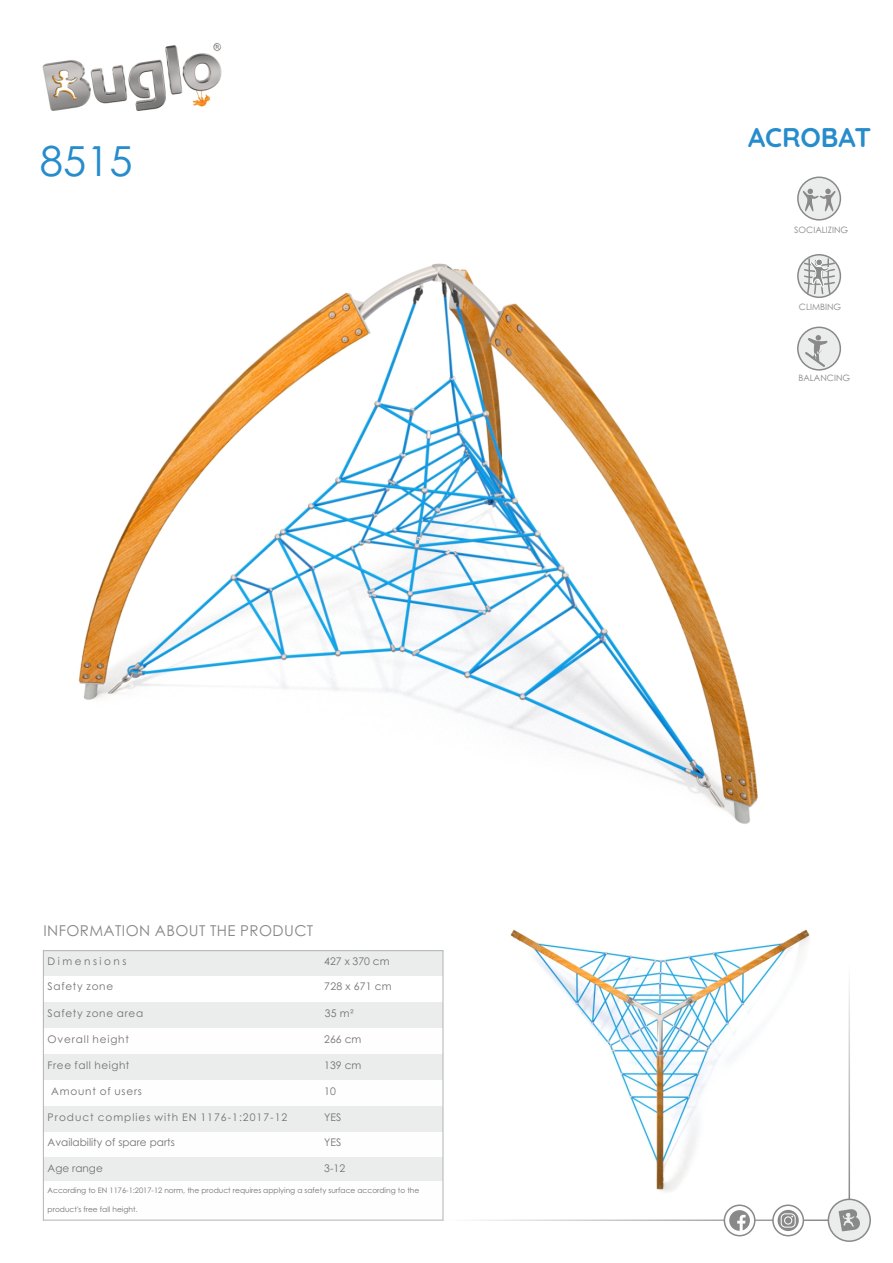
<style>
.page{position:relative;width:893px;height:1263px;background:#fff}
.page>*{position:absolute;margin:0;border:0;box-sizing:border-box;transform-origin:0 0}
.t1{font:41.4px "Century Gothic";color:#278ccc}
.t2{font:700 27px "Quicksand";letter-spacing:-.005em;color:#278ccc}
.t3{font:15px "Century Gothic";letter-spacing:.03em;color:#898989}
.t4{font:10.5px "Century Gothic";letter-spacing:.065em;color:#727271}
.t5{font:10.5px "Century Gothic";letter-spacing:.095em;color:#727271}
.t6{font:10.5px "Century Gothic";color:#727271}
.t7{font:10.5px "Century Gothic";letter-spacing:.235em;color:#727271}
.t8{font:8.7px "Century Gothic";color:#898989}
.t9{font:7.5px "Century Gothic";color:#727271}
</style>
<div class="page">
<svg style="left:797px;top:177px;width:44px;height:44px"></svg>
<svg style="left:803px;top:189px;width:32px;height:22px"></svg>
<hr style="left:443px;top:1219px;width:386px;height:2px;background:#898989">
<img style="left:42px;top:43px;width:180px;height:68px">
<div style="left:828px;top:1198px;width:43px;height:44px;background:#ebecec;border:2px solid #898989;border-radius:50%"></div>
<svg style="left:839px;top:1209px;width:21px;height:22px"></svg>
<svg style="left:724px;top:1204px;width:31px;height:32px"></svg>
<svg style="left:729px;top:1210px;width:21px;height:21px"></svg>
<svg style="left:772px;top:1204px;width:32px;height:32px"></svg>
<svg style="left:778px;top:1210px;width:21px;height:21px"></svg>
<svg style="left:781px;top:1213px;width:15px;height:14px"></svg>
<hr style="left:848px;top:963px;width:2px;height:236px;background:#898989">
<svg style="left:797px;top:254px;width:44px;height:44px"></svg>
<svg style="left:803px;top:257px;width:33px;height:39px"></svg>
<div style="left:816px;top:259px;width:7px;height:7px;background:#898989;border:1px solid #fff;border-radius:50%"></div>
<div style="left:43px;top:951px;width:277px;height:25px;background:#ebecec"></div>
<div style="left:320px;top:951px;width:123px;height:25px;background:#ebecec"></div>
<div style="left:43px;top:1002px;width:277px;height:26px;background:#ebecec"></div>
<div style="left:320px;top:1002px;width:123px;height:26px;background:#ebecec"></div>
<div style="left:43px;top:1054px;width:277px;height:26px;background:#ebecec"></div>
<div style="left:320px;top:1054px;width:123px;height:26px;background:#ebecec"></div>
<div style="left:43px;top:1106px;width:277px;height:26px;background:#ebecec"></div>
<div style="left:320px;top:1106px;width:123px;height:26px;background:#ebecec"></div>
<div style="left:43px;top:1158px;width:277px;height:23px;background:#ebecec"></div>
<div style="left:320px;top:1158px;width:123px;height:23px;background:#ebecec"></div>
<hr style="left:43px;top:950px;width:1px;height:270px;background:#b2b3b3">
<hr style="left:443px;top:1181px;width:1px;height:39px;background:#b2b3b3">
<hr style="left:443px;top:950px;width:1px;height:231px;background:#b2b3b3">
<hr style="left:43px;top:1220px;width:400px;height:1px;background:#b2b3b3">
<hr style="left:43px;top:950px;width:400px;height:1px;background:#b2b3b3">
<svg style="left:797px;top:327px;width:44px;height:44px"></svg>
<svg style="left:803px;top:335px;width:24px;height:34px"></svg>
<img style="left:78px;top:263px;width:680px;height:561px">
<img style="left:510px;top:929px;width:300px;height:263px">
<h1 class="t1" style="left:40px;top:145px;width:94px">8515</h1>
<h3 class="t3" style="left:43px;top:925px;width:271px">INFORMATION ABOUT THE PRODUCT</h3>
<h3 class="t7" style="left:48px;top:957px;width:80px">Dimensions</h3>
<h3 class="t4" style="left:324px;top:957px;width:67px">427 x 370 cm</h3>
<h3 class="t4" style="left:48px;top:982px;width:67px">Safety zone</h3>
<h3 class="t4" style="left:324px;top:982px;width:69px">728 x 671 cm</h3>
<h3 class="t4" style="left:48px;top:1009px;width:97px">Safety zone area</h3>
<h3 class="t4" style="left:48px;top:1035px;width:83px">Overall height</h3>
<h3 class="t4" style="left:324px;top:1035px;width:39px">266 cm</h3>
<h3 class="t4" style="left:48px;top:1061px;width:83px">Free fall height</h3>
<h3 class="t4" style="left:324px;top:1061px;width:39px">139 cm</h3>
<h3 class="t4" style="left:51px;top:1087px;width:92px">Amount of users</h3>
<h3 class="t4" style="left:324px;top:1087px;width:13px">10</h3>
<h3 class="t5" style="left:48px;top:1113px;width:241px">Product complies with EN 1176-1:2017-12</h3>
<h3 class="t4" style="left:324px;top:1113px;width:19px">YES</h3>
<h3 class="t6" style="left:48px;top:1138px;width:129px">Availability of spare parts</h3>
<h3 class="t4" style="left:324px;top:1138px;width:19px">YES</h3>
<h3 class="t6" style="left:48px;top:1164px;width:57px">Age range</h3>
<h3 class="t4" style="left:324px;top:1164px;width:22px">3-12</h3>
<p class="t9" style="left:48px;top:1187px;width:373px">According to EN 1176-1:2017-12 norm, the product requires applying a safety surface according to the</p>
<p class="t9" style="left:48px;top:1206px;width:92px">product's free fall height.</p>
<h3 class="t4" style="left:325px;top:1009px;width:30px">35 m²</h3>
<h2 class="t2" style="left:748px;top:120px;width:125px">ACROBAT</h2>
<p class="t8" style="left:794px;top:226px;width:55px">SOCIALIZING</p>
<p class="t8" style="left:799px;top:303px;width:44px">CLIMBING</p>
<p class="t8" style="left:798px;top:375px;width:53px">BALANCING</p>
</div>
